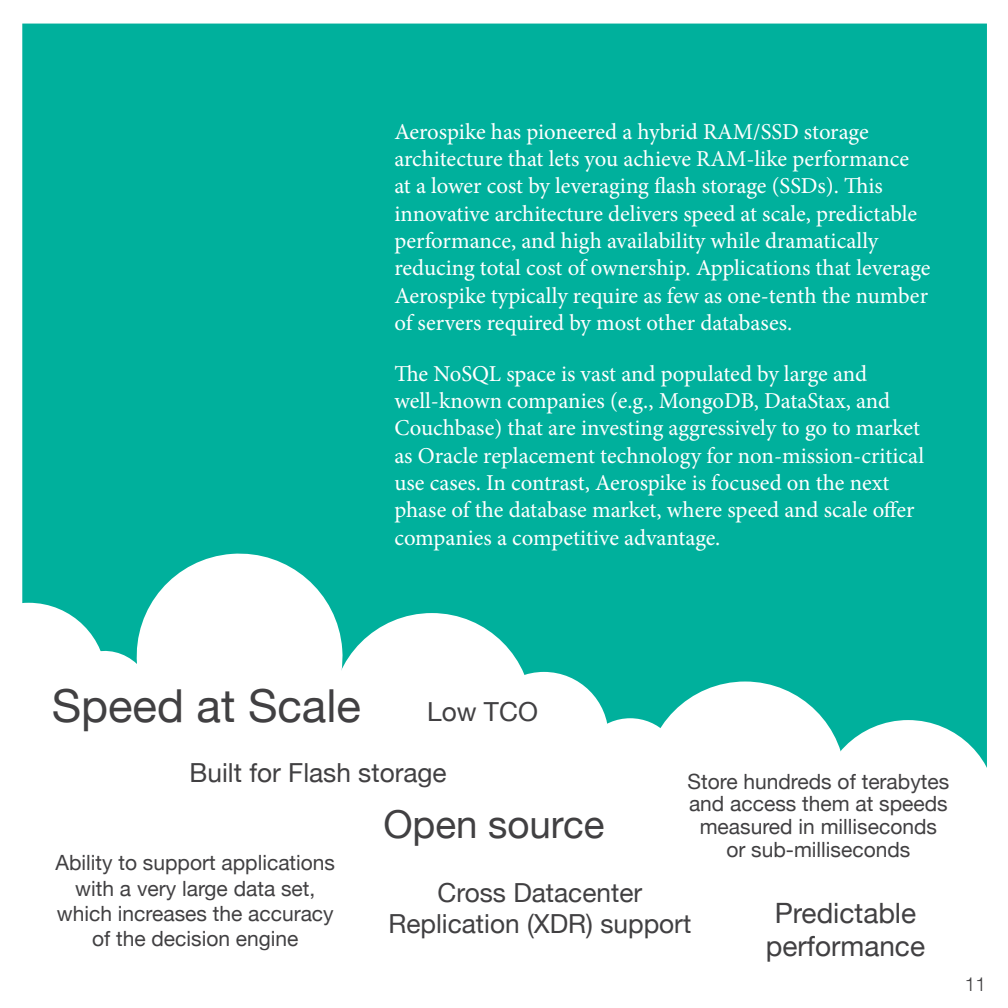
<style>
.page{position:relative;width:1008px;height:1008px;background:#fff}
.page>*{position:absolute;margin:0;border:0;box-sizing:border-box;transform-origin:0 0}
.t1{font:45.5px "Helvetica Neue";color:#414042}
.t2{font:38.5px "Helvetica Neue";color:#414042}
.t3{font:28px/33.6px "Helvetica Neue";color:#414042;text-align:center}
.t4{font:26.25px/31.5px "Helvetica Neue";color:#414042;text-align:center}
.t5{font:22.75px/27.3px "Minion Pro";letter-spacing:-.005em;color:#fff}
.t6{font:21px/22.8px "Helvetica Neue";color:#414042;text-align:center}
.t7{font:300 19.25px "Helvetica Neue";color:#414042}
</style>
<div class="page">
<div style="left:22px;top:24px;width:965px;height:743px;background:#00b09c"></div>
<div style="left:479px;top:672px;width:129px;height:129px;background:#fff;border-radius:50%"></div>
<div style="left:332px;top:613px;width:200px;height:201px;background:#fff;border-radius:50%"></div>
<div style="left:645px;top:682px;width:200px;height:200px;background:#fff;border-radius:50%"></div>
<div style="left:579px;top:718px;width:103px;height:103px;background:#fff;border-radius:50%"></div>
<div style="left:819px;top:720px;width:178px;height:178px;background:#fff;border-radius:50%"></div>
<svg style="left:22px;top:550px;width:479px;height:217px"></svg>
<svg style="left:22px;top:603px;width:84px;height:155px"></svg>
<svg style="left:276px;top:582px;width:17px;height:15px"></svg>
<p class="t5" style="left:394px;top:118px;width:538px">Aerospike has pioneered a hybrid RAM/SSD storage architecture that lets you achieve RAM-like performance at a lower cost by leveraging flash storage (SSDs). This innovative architecture delivers speed at scale, predictable performance, and high availability while dramatically reducing total cost of ownership. Applications that leverage Aerospike typically require as few as one-tenth the number of servers required by most other databases.</p>
<p class="t5" style="left:394px;top:360px;width:531px">The NoSQL space is vast and populated by large and well-known companies (e.g., MongoDB, DataStax, and Couchbase) that are investing aggressively to go to market as Oracle replacement technology for non-mission-critical use cases. In contrast, Aerospike is focused on the next phase of the database market, where speed and scale offer companies a competitive advantage.</p>
<h1 class="t1" style="left:52px;top:673px;width:311px">Speed at Scale</h1>
<p class="t4" style="left:427px;top:697px;width:112px">Low TCO</p>
<p class="t4" style="left:190px;top:758px;width:259px">Built for Flash storage</p>
<p class="t6" style="left:687px;top:771px;width:263px">Store hundreds of terabytes and access them at speeds measured in milliseconds<br>or sub-milliseconds</p>
<h2 class="t2" style="left:383px;top:797px;width:223px">Open source</h2>
<p class="t4" style="left:388px;top:878px;width:304px">Cross Datacenter<br>Replication (XDR) support</p>
<p class="t6" style="left:55px;top:852px;width:281px;line-height:25.2px">Ability to support applications with a very large data set, which increases the accuracy of the decision engine</p>
<p class="t3" style="left:766px;top:897px;width:161px">Predictable performance</p>
<p class="t7" style="left:965px;top:969px;width:23px">11</p>
</div>
